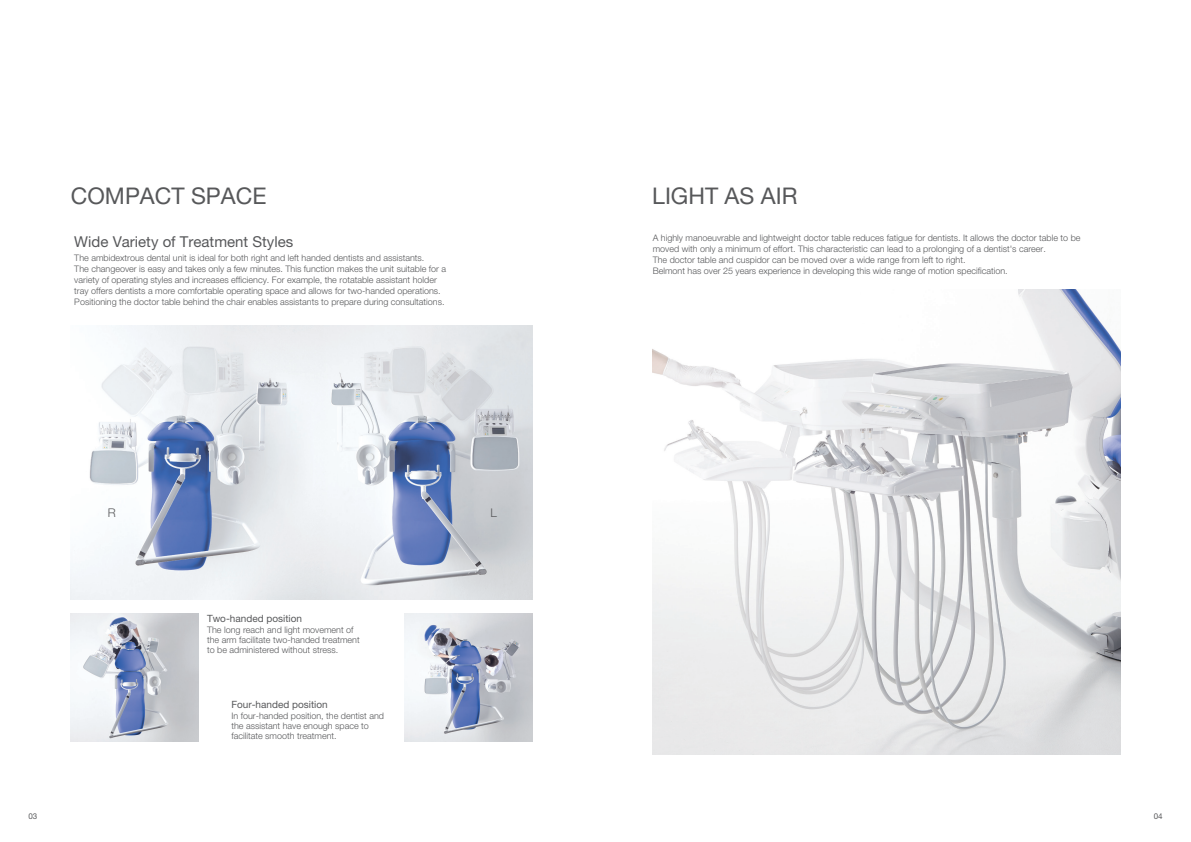
<style>
.page{position:relative;width:1191px;height:842px;background:#fff}
.page>*{position:absolute;margin:0;border:0;box-sizing:border-box;transform-origin:0 0}
.t1{font:23px "Helvetica Neue LT Pro";color:#57585a}
.t2{font:15px "Helvetica Neue LT Pro";color:#57585a}
.t3{font:300 12px "Helvetica Neue LT Pro";color:#57585a}
.t4{font:10px "Helvetica Neue LT Pro";color:#57585a}
.t5{font:300 9px/11px "Helvetica Neue LT Pro";color:#57585a}
.t6{font:8px "Helvetica Neue LT Pro";color:#57585a}
</style>
<div class="page">
<img style="left:404px;top:614px;width:128px;height:127px">
<img style="left:71px;top:614px;width:127px;height:127px">
<img style="left:652px;top:289px;width:468px;height:466px">
<img style="left:71px;top:325px;width:461px;height:275px">
<h1 class="t1" style="left:71px;top:182px;width:197px">COMPACT SPACE</h1>
<h2 class="t2" style="left:74px;top:232px;width:220px">Wide Variety of Treatment Styles</h2>
<p class="t5" style="left:74px;top:252px;width:373px">The ambidextrous dental unit is ideal for both right and left handed dentists and assistants.<br>The changeover is easy and takes only a few minutes. This function makes the unit suitable for a variety of operating styles and increases efficiency. For example, the rotatable assistant holder tray offers dentists a more comfortable operating space and allows for two-handed operations.<br>Positioning the doctor table behind the chair enables assistants to prepare during consultations.</p>
<h3 class="t3" style="left:108px;top:506px;width:10px">R</h3>
<h3 class="t3" style="left:490px;top:506px;width:8px">L</h3>
<p class="t4" style="left:207px;top:613px;width:97px">Two-handed position</p>
<p class="t5" style="left:207px;top:625px;width:154px;line-height:10px">The long reach and light movement of the arm facilitate two-handed treatment to be administered without stress.</p>
<p class="t4" style="left:231px;top:698px;width:98px">Four-handed position</p>
<p class="t5" style="left:231px;top:711px;width:154px;line-height:10px">In four-handed position, the dentist and the assistant have enough space to facilitate smooth treatment.</p>
<h1 class="t1" style="left:652px;top:182px;width:147px">LIGHT AS AIR</h1>
<p class="t5" style="left:652px;top:232px;width:429px">A highly manoeuvrable and lightweight doctor table reduces fatigue for dentists. It allows the doctor table to be moved with only a minimum of effort. This characteristic can lead to a prolonging of a dentist's career.<br>The doctor table and cuspidor can be moved over a wide range from left to right.<br>Belmont has over 25 years experience in developing this wide range of motion specification.</p>
<p class="t6" style="left:28px;top:811px;width:10px">03</p>
<p class="t6" style="left:1153px;top:811px;width:10px">04</p>
</div>
